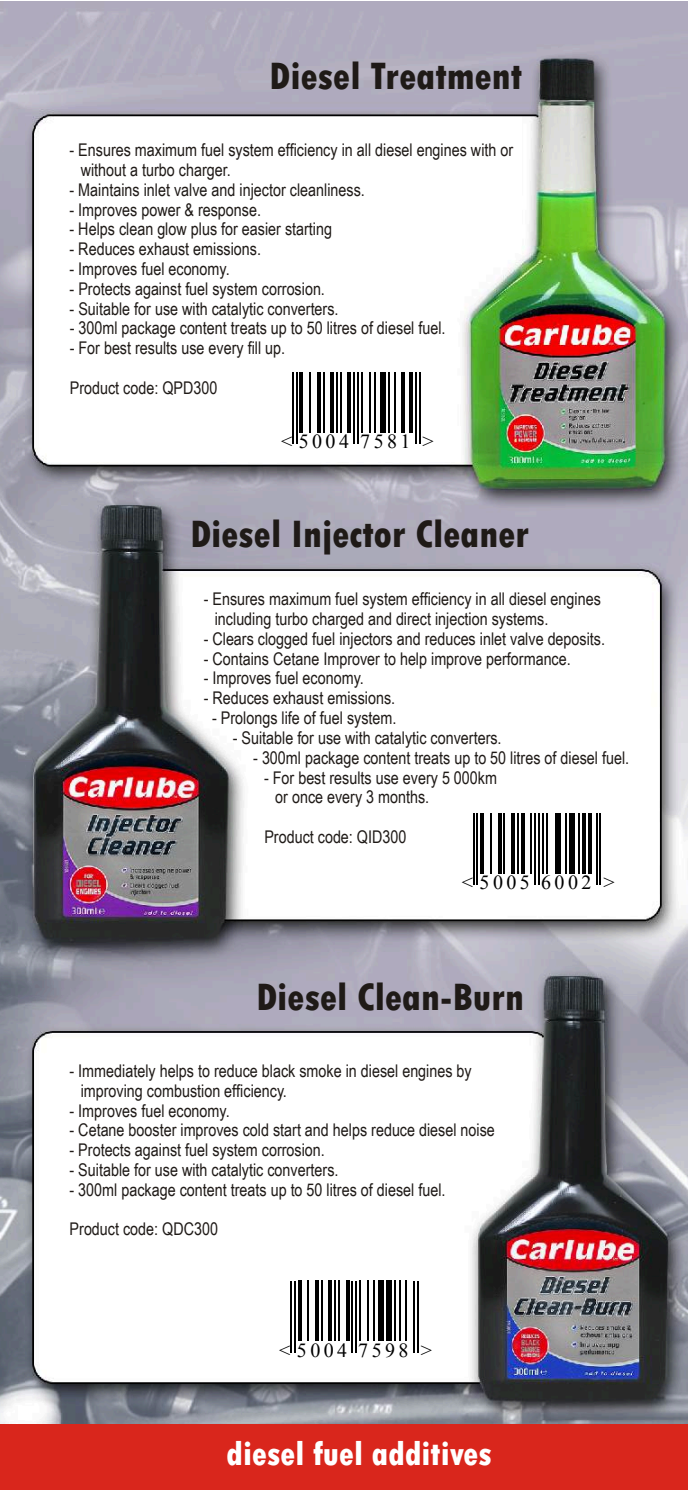
<style>
.page{position:relative;width:688px;height:1490px;background:#fff}
.page>*{position:absolute;margin:0;border:0;box-sizing:border-box;transform-origin:0 0}
.t1{font:800 40px "Tw Cen MT Condensed";color:#1f1a17}
.t2{font:800 35px "Tw Cen MT Condensed";color:#fff}
.t3{font:20px "Times New Roman";letter-spacing:.175em;color:#000}
.t4{font:17.5px/19.8px "Arial Narrow";color:#1f1a17}
</style>
<div class="page">
<img style="left:0;top:2px;width:688px;height:1422px">
<div style="left:275px;top:370px;width:162px;height:82px;background:#fff"></div>
<hr style="left:292px;top:372px;width:1px;height:72px;background:#000">
<hr style="left:296px;top:372px;width:1px;height:72px;background:#000">
<hr style="left:300px;top:372px;width:3px;height:61px;background:#000">
<hr style="left:309px;top:372px;width:2px;height:61px;background:#000">
<hr style="left:317px;top:372px;width:3px;height:61px;background:#000">
<hr style="left:323px;top:372px;width:1px;height:61px;background:#000">
<hr style="left:330px;top:372px;width:4px;height:61px;background:#000">
<hr style="left:336px;top:372px;width:1px;height:61px;background:#000">
<hr style="left:340px;top:372px;width:1px;height:61px;background:#000">
<hr style="left:347px;top:372px;width:4px;height:61px;background:#000">
<hr style="left:353px;top:372px;width:2px;height:72px;background:#000">
<hr style="left:357px;top:372px;width:2px;height:72px;background:#000">
<hr style="left:361px;top:372px;width:1px;height:61px;background:#000">
<hr style="left:369px;top:372px;width:1px;height:61px;background:#000">
<hr style="left:374px;top:372px;width:2px;height:61px;background:#000">
<div style="left:380px;top:372px;width:5px;height:61px;background:#000"></div>
<hr style="left:388px;top:372px;width:1px;height:61px;background:#000">
<hr style="left:394px;top:372px;width:1px;height:61px;background:#000">
<hr style="left:401px;top:372px;width:4px;height:61px;background:#000">
<hr style="left:409px;top:372px;width:3px;height:61px;background:#000">
<hr style="left:415px;top:372px;width:1px;height:72px;background:#000">
<hr style="left:419px;top:372px;width:1px;height:72px;background:#000">
<div style="left:456px;top:811px;width:162px;height:82px;background:#fff"></div>
<hr style="left:473px;top:813px;width:1px;height:72px;background:#000">
<hr style="left:476px;top:813px;width:2px;height:72px;background:#000">
<hr style="left:480px;top:813px;width:4px;height:61px;background:#000">
<hr style="left:490px;top:813px;width:1px;height:61px;background:#000">
<hr style="left:498px;top:813px;width:3px;height:61px;background:#000">
<hr style="left:503px;top:813px;width:2px;height:61px;background:#000">
<hr style="left:511px;top:813px;width:3px;height:61px;background:#000">
<hr style="left:517px;top:813px;width:1px;height:61px;background:#000">
<hr style="left:521px;top:813px;width:3px;height:61px;background:#000">
<hr style="left:530px;top:813px;width:2px;height:61px;background:#000">
<hr style="left:534px;top:813px;width:1px;height:72px;background:#000">
<hr style="left:538px;top:813px;width:1px;height:72px;background:#000">
<hr style="left:542px;top:813px;width:1px;height:61px;background:#000">
<hr style="left:545px;top:813px;width:2px;height:61px;background:#000">
<div style="left:555px;top:813px;width:5px;height:61px;background:#000"></div>
<hr style="left:565px;top:813px;width:1px;height:61px;background:#000">
<div style="left:569px;top:813px;width:5px;height:61px;background:#000"></div>
<hr style="left:578px;top:813px;width:2px;height:61px;background:#000">
<hr style="left:582px;top:813px;width:3px;height:61px;background:#000">
<hr style="left:588px;top:813px;width:3px;height:61px;background:#000">
<hr style="left:596px;top:813px;width:1px;height:72px;background:#000">
<hr style="left:599px;top:813px;width:2px;height:72px;background:#000">
<div style="left:273px;top:1279px;width:162px;height:82px;background:#fff"></div>
<hr style="left:290px;top:1281px;width:1px;height:72px;background:#000">
<hr style="left:294px;top:1281px;width:1px;height:72px;background:#000">
<hr style="left:298px;top:1281px;width:3px;height:60px;background:#000">
<hr style="left:307px;top:1281px;width:2px;height:60px;background:#000">
<hr style="left:315px;top:1281px;width:3px;height:60px;background:#000">
<hr style="left:321px;top:1281px;width:1px;height:60px;background:#000">
<hr style="left:328px;top:1281px;width:4px;height:60px;background:#000">
<hr style="left:334px;top:1281px;width:2px;height:60px;background:#000">
<hr style="left:338px;top:1281px;width:2px;height:60px;background:#000">
<hr style="left:346px;top:1281px;width:3px;height:60px;background:#000">
<hr style="left:351px;top:1281px;width:2px;height:72px;background:#000">
<hr style="left:355px;top:1281px;width:2px;height:72px;background:#000">
<hr style="left:359px;top:1281px;width:2px;height:60px;background:#000">
<hr style="left:367px;top:1281px;width:1px;height:60px;background:#000">
<hr style="left:373px;top:1281px;width:1px;height:60px;background:#000">
<div style="left:378px;top:1281px;width:6px;height:60px;background:#000"></div>
<div style="left:386px;top:1281px;width:5px;height:60px;background:#000"></div>
<hr style="left:394px;top:1281px;width:1px;height:60px;background:#000">
<hr style="left:399px;top:1281px;width:2px;height:60px;background:#000">
<hr style="left:405px;top:1281px;width:2px;height:60px;background:#000">
<hr style="left:413px;top:1281px;width:1px;height:72px;background:#000">
<hr style="left:417px;top:1281px;width:1px;height:72px;background:#000">
<div style="left:0;top:1424px;width:688px;height:66px;background:#d9261c"></div>
<h1 class="t1" style="left:269px;top:62px;width:254px">Diesel Treatment</h1>
<p class="t4" style="left:81px;top:142px;width:434px;text-indent:-11px">- Ensures maximum fuel system efficiency in all diesel engines with or without a turbo charger.</p>
<p class="t4" style="left:70px;top:181px;width:297px">- Maintains inlet valve and injector cleanliness.</p>
<p class="t4" style="left:70px;top:201px;width:193px">- Improves power &amp; response.</p>
<p class="t4" style="left:70px;top:221px;width:264px">- Helps clean glow plus for easier starting</p>
<p class="t4" style="left:70px;top:241px;width:193px">- Reduces exhaust emissions.</p>
<p class="t4" style="left:70px;top:261px;width:162px">- Improves fuel economy.</p>
<p class="t4" style="left:70px;top:280px;width:257px">- Protects against fuel system corrosion.</p>
<p class="t4" style="left:70px;top:300px;width:270px">- Suitable for use with catalytic converters.</p>
<p class="t4" style="left:70px;top:320px;width:377px">- 300ml package content treats up to 50 litres of diesel fuel.</p>
<p class="t4" style="left:70px;top:340px;width:217px">- For best results use every fill up.</p>
<p class="t4" style="left:70px;top:379px;width:149px">Product code: QPD300</p>
<p class="t3" style="left:281px;top:434px;width:154px">&lt; 5004 7581 &gt;</p>
<h1 class="t1" style="left:190px;top:519px;width:340px">Diesel Injector Cleaner</h1>
<p class="t4" style="left:215px;top:591px;width:387px;text-indent:-11px">- Ensures maximum fuel system efficiency in all diesel engines including turbo charged and direct injection systems.</p>
<p class="t4" style="left:204px;top:630px;width:403px">- Clears clogged fuel injectors and reduces inlet valve deposits.</p>
<p class="t4" style="left:204px;top:650px;width:368px">- Contains Cetane Improver to help improve performance.</p>
<p class="t4" style="left:204px;top:670px;width:162px">- Improves fuel economy.</p>
<p class="t4" style="left:204px;top:690px;width:193px">- Reduces exhaust emissions.</p>
<p class="t4" style="left:212px;top:710px;width:186px">- Prolongs life of fuel system.</p>
<p class="t4" style="left:233px;top:729px;width:270px">- Suitable for use with catalytic converters.</p>
<p class="t4" style="left:253px;top:749px;width:377px">- 300ml package content treats up to 50 litres of diesel fuel.</p>
<p class="t4" style="left:275px;top:769px;width:223px;text-indent:-11px">- For best results use every 5 000km or once every 3 months.</p>
<p class="t4" style="left:264px;top:829px;width:143px">Product code: QID300</p>
<p class="t3" style="left:462px;top:875px;width:154px">&lt; 5005 6002 &gt;</p>
<h1 class="t1" style="left:256px;top:983px;width:269px">Diesel Clean-Burn</h1>
<p class="t4" style="left:81px;top:1062px;width:392px;text-indent:-11px">- Immediately helps to reduce black smoke in diesel engines by improving combustion efficiency.</p>
<p class="t4" style="left:70px;top:1102px;width:162px">- Improves fuel economy.</p>
<p class="t4" style="left:70px;top:1122px;width:427px">- Cetane booster improves cold start and helps reduce diesel noise</p>
<p class="t4" style="left:70px;top:1142px;width:257px">- Protects against fuel system corrosion.</p>
<p class="t4" style="left:70px;top:1162px;width:270px">- Suitable for use with catalytic converters.</p>
<p class="t4" style="left:70px;top:1181px;width:377px">- 300ml package content treats up to 50 litres of diesel fuel.</p>
<p class="t4" style="left:70px;top:1221px;width:150px">Product code: QDC300</p>
<p class="t3" style="left:279px;top:1343px;width:154px">&lt; 5004 7598 &gt;</p>
<h2 class="t2" style="left:226px;top:1440px;width:267px">diesel fuel additives</h2>
</div>
